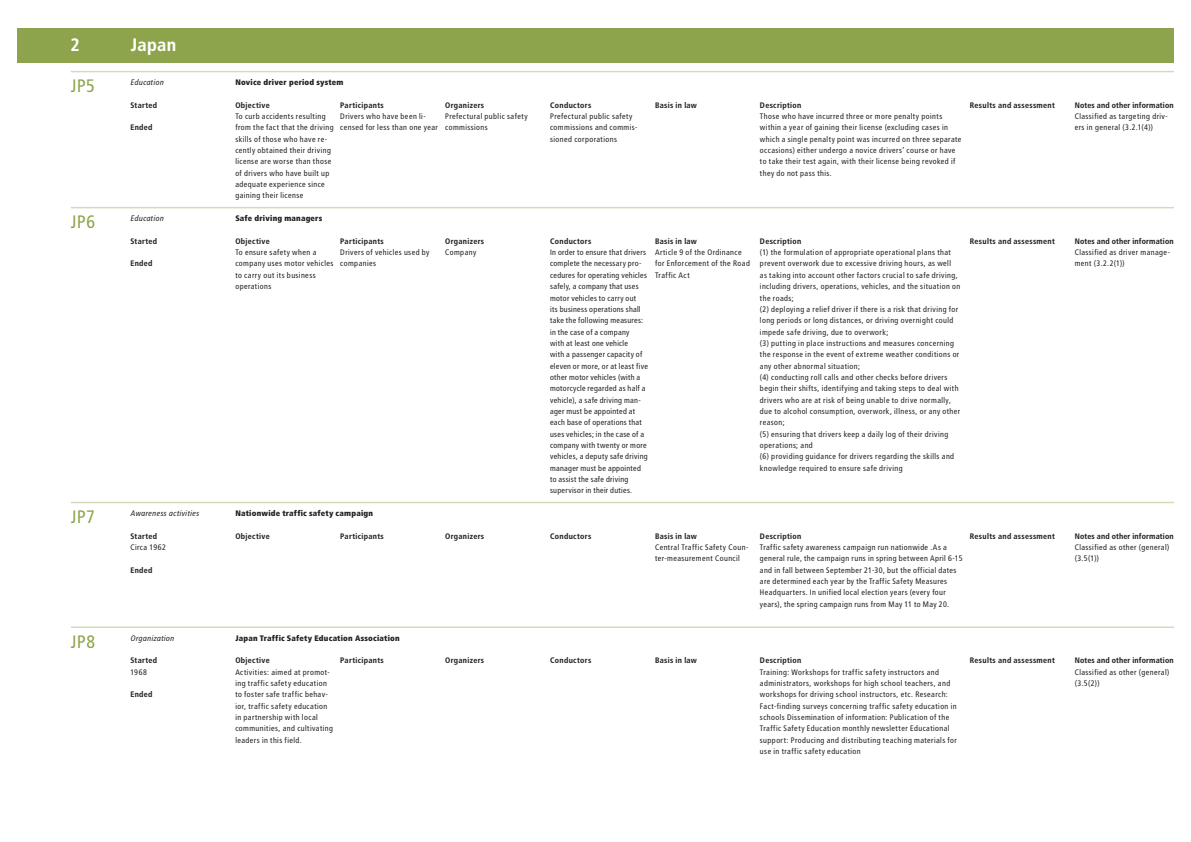
<style>
.page{position:relative;width:1191px;height:842px;background:#fff}
.page>*{position:absolute;margin:0;border:0;box-sizing:border-box;transform-origin:0 0}
.ID{font:18px "Transit OTF";color:#8da44c}
.ID-2{font:700 18px "Transit OTF";color:#fff}
.t1{font:8px/11.3px "Transit OTF";letter-spacing:.015em;color:#231f20}
.t2{font:8px/11.3px "Transit OTF";letter-spacing:-.005em;color:#231f20}
.Detail_Title{font:700 8px "Transit OTF";letter-spacing:.02em;color:#231f20}
.t3{font:900 8px "Transit OTF";letter-spacing:.02em;color:#231f20}
.Detail_Title-2{font:700 8px "Transit OTF";color:#231f20}
.Category{font:italic 8px "Transit OTF";letter-spacing:.015em;color:#231f20}
</style>
<div class="page">
<div style="left:17px;top:28px;width:1157px;height:34px;background:#8da44c"></div>
<hr style="left:71px;top:71px;width:1103px;height:1px;background:#d1dbb7">
<hr style="left:71px;top:207px;width:1103px;height:1px;background:#d1dbb7">
<hr style="left:71px;top:502px;width:1103px;height:1px;background:#d1dbb7">
<hr style="left:71px;top:626px;width:1103px;height:2px;background:#d1dbb7">
<p class="ID-2" style="left:71px;top:34px;width:11px">2</p>
<p class="ID-2" style="left:131px;top:34px;width:47px">Japan</p>
<p class="ID" style="left:71px;top:75px;width:26px">JP5</p>
<p class="Category" style="left:130px;top:78px;width:35px">Education</p>
<p class="Detail_Title" style="left:130px;top:100px;width:28px">Started</p>
<p class="Detail_Title" style="left:130px;top:123px;width:24px">Ended</p>
<p class="ID" style="left:71px;top:211px;width:26px">JP6</p>
<p class="Category" style="left:130px;top:214px;width:35px">Education</p>
<p class="Detail_Title" style="left:130px;top:236px;width:28px">Started</p>
<p class="Detail_Title" style="left:130px;top:259px;width:24px">Ended</p>
<p class="ID" style="left:71px;top:506px;width:26px">JP7</p>
<p class="Category" style="left:130px;top:508px;width:70px">Awareness activities</p>
<p class="Detail_Title" style="left:130px;top:531px;width:28px">Started</p>
<p class="t1" style="left:130px;top:542px;width:37px">Circa 1962</p>
<p class="Detail_Title" style="left:130px;top:565px;width:24px">Ended</p>
<p class="ID" style="left:71px;top:631px;width:26px">JP8</p>
<p class="Category" style="left:130px;top:633px;width:45px">Organization</p>
<p class="Detail_Title" style="left:130px;top:656px;width:28px">Started</p>
<p class="t1" style="left:130px;top:666px;width:18px">1968</p>
<p class="Detail_Title" style="left:130px;top:690px;width:24px">Ended</p>
<p class="t3" style="left:235px;top:77px;width:110px">Novice driver period system</p>
<p class="Detail_Title" style="left:235px;top:100px;width:36px">Objective</p>
<p class="t1" style="left:235px;top:111px;width:100px">To curb accidents resulting from the fact that the driving skills of those who have re&shy;cently obtained their driving license are worse than those of drivers who have built up adequate experience since gaining their license</p>
<p class="Detail_Title" style="left:340px;top:100px;width:45px">Participants</p>
<p class="t1" style="left:340px;top:111px;width:99px">Drivers who have been li&shy;censed for less than one year</p>
<p class="Detail_Title" style="left:445px;top:100px;width:41px">Organizers</p>
<p class="t1" style="left:445px;top:111px;width:84px">Prefectural public safety commissions</p>
<p class="t3" style="left:235px;top:213px;width:89px">Safe driving managers</p>
<p class="Detail_Title" style="left:235px;top:236px;width:36px">Objective</p>
<p class="t1" style="left:235px;top:247px;width:100px">To ensure safety when a company uses motor vehicles to carry out its business operations</p>
<p class="Detail_Title" style="left:340px;top:236px;width:45px">Participants</p>
<p class="t1" style="left:340px;top:247px;width:91px">Drivers of vehicles used by companies</p>
<p class="Detail_Title" style="left:445px;top:236px;width:41px">Organizers</p>
<p class="t1" style="left:445px;top:247px;width:33px">Company</p>
<p class="Detail_Title" style="left:550px;top:100px;width:43px">Conductors</p>
<p class="t1" style="left:550px;top:111px;width:89px">Prefectural public safety commissions and commis&shy;sioned corporations</p>
<p class="Detail_Title" style="left:655px;top:100px;width:44px">Basis in law</p>
<p class="Detail_Title" style="left:969px;top:100px;width:87px">Results and assessment</p>
<p class="Detail_Title-2" style="left:1074px;top:100px;width:101px">Notes and other information</p>
<p class="t1" style="left:1074px;top:111px;width:95px">Classified as targeting driv&shy;ers in general (3.2.1(4))</p>
<p class="Detail_Title" style="left:760px;top:100px;width:43px">Description</p>
<p class="t1" style="left:760px;top:111px;width:203px">Those who have incurred three or more penalty points within a year of gaining their license (excluding cases in which a single penalty point was incurred on three separate occasions) either undergo a novice drivers’ course or have to take their test again, with their license being revoked if they do not pass this.</p>
<p class="Detail_Title" style="left:550px;top:236px;width:43px">Conductors</p>
<p class="t2" style="left:550px;top:247px;width:100px">In order to ensure that drivers complete the necessary pro&shy;cedures for operating vehicles safely, a company that uses motor vehicles to carry out<br>its business operations shall take the following measures: in the case of a company<br>with at least one vehicle<br>with a passenger capacity of eleven or more, or at least five other motor vehicles (with a motorcycle regarded as half a vehicle), a safe driving man&shy;ager must be appointed at each base of operations that uses vehicles; in the case of a company with twenty or more vehicles, a deputy safe driving manager must be appointed to assist the safe driving supervisor in their duties.</p>
<p class="Detail_Title" style="left:655px;top:236px;width:44px">Basis in law</p>
<p class="t1" style="left:655px;top:247px;width:97px">Article 9 of the Ordinance for Enforcement of the Road<br>Traffic Act</p>
<p class="Detail_Title" style="left:760px;top:236px;width:43px">Description</p>
<p class="t1" style="left:760px;top:247px;width:202px">(1) the formulation of appropriate operational plans that prevent overwork due to excessive driving hours, as well<br>as taking into account other factors crucial to safe driving, including drivers, operations, vehicles, and the situation on the roads;</p>
<p class="t1" style="left:760px;top:303px;width:200px">(2) deploying a relief driver if there is a risk that driving for long periods or long distances, or driving overnight could impede safe driving, due to overwork;</p>
<p class="t1" style="left:760px;top:337px;width:201px">(3) putting in place instructions and measures concerning the response in the event of extreme weather conditions or any other abnormal situation;</p>
<p class="t1" style="left:760px;top:371px;width:202px">(4) conducting roll calls and other checks before drivers begin their shifts, identifying and taking steps to deal with drivers who are at risk of being unable to drive normally, due to alcohol consumption, overwork, illness, or any other reason;</p>
<p class="t1" style="left:760px;top:428px;width:190px">(5) ensuring that drivers keep a daily log of their driving operations; and</p>
<p class="t1" style="left:760px;top:451px;width:196px">(6) providing guidance for drivers regarding the skills and knowledge required to ensure safe driving</p>
<p class="Detail_Title" style="left:969px;top:236px;width:87px">Results and assessment</p>
<p class="Detail_Title-2" style="left:1074px;top:236px;width:101px">Notes and other information</p>
<p class="t1" style="left:1074px;top:247px;width:97px">Classified as driver manage&shy;ment (3.2.2(1))</p>
<p class="t3" style="left:235px;top:508px;width:139px">Nationwide traffic safety campaign</p>
<p class="Detail_Title" style="left:235px;top:531px;width:36px">Objective</p>
<p class="Detail_Title" style="left:340px;top:531px;width:45px">Participants</p>
<p class="Detail_Title" style="left:445px;top:531px;width:41px">Organizers</p>
<p class="Detail_Title" style="left:550px;top:531px;width:43px">Conductors</p>
<p class="Detail_Title" style="left:655px;top:531px;width:44px">Basis in law</p>
<p class="t1" style="left:655px;top:542px;width:95px">Central Traffic Safety Coun&shy;ter-measurement Council</p>
<p class="Detail_Title" style="left:760px;top:531px;width:43px">Description</p>
<p class="t1" style="left:760px;top:542px;width:204px">Traffic safety awareness campaign run nationwide .As a general rule, the campaign runs in spring between April 6-15 and in fall between September 21-30, but the official dates are determined each year by the Traffic Safety Measures Headquarters. In unified local election years (every four years), the spring campaign runs from May 11 to May 20.</p>
<p class="Detail_Title" style="left:969px;top:531px;width:87px">Results and assessment</p>
<p class="Detail_Title-2" style="left:1074px;top:531px;width:101px">Notes and other information</p>
<p class="t1" style="left:1074px;top:542px;width:96px">Classified as other (general) (3.5(1))</p>
<p class="t3" style="left:235px;top:633px;width:166px">Japan Traffic Safety Education Association</p>
<p class="Detail_Title" style="left:235px;top:656px;width:36px">Objective</p>
<p class="t1" style="left:235px;top:666px;width:100px">Activities: aimed at promot&shy;ing traffic safety education to foster safe traffic behav&shy;ior, traffic safety education in partnership with local communities, and cultivating leaders in this field.</p>
<p class="Detail_Title" style="left:340px;top:656px;width:45px">Participants</p>
<p class="Detail_Title" style="left:445px;top:656px;width:41px">Organizers</p>
<p class="Detail_Title" style="left:550px;top:656px;width:43px">Conductors</p>
<p class="Detail_Title" style="left:655px;top:656px;width:44px">Basis in law</p>
<p class="Detail_Title" style="left:969px;top:656px;width:87px">Results and assessment</p>
<p class="Detail_Title-2" style="left:1074px;top:656px;width:101px">Notes and other information</p>
<p class="t1" style="left:1074px;top:666px;width:96px">Classified as other (general) (3.5(2))</p>
<p class="Detail_Title" style="left:760px;top:656px;width:43px">Description</p>
<p class="t1" style="left:760px;top:666px;width:199px">Training: Workshops for traffic safety instructors and administrators, workshops for high school teachers, and workshops for driving school instructors, etc. Research:<br>Fact-finding surveys concerning traffic safety education in schools Dissemination of information: Publication of the Traffic Safety Education monthly newsletter Educational support: Producing and distributing teaching materials for use in traffic safety education</p>
</div>
